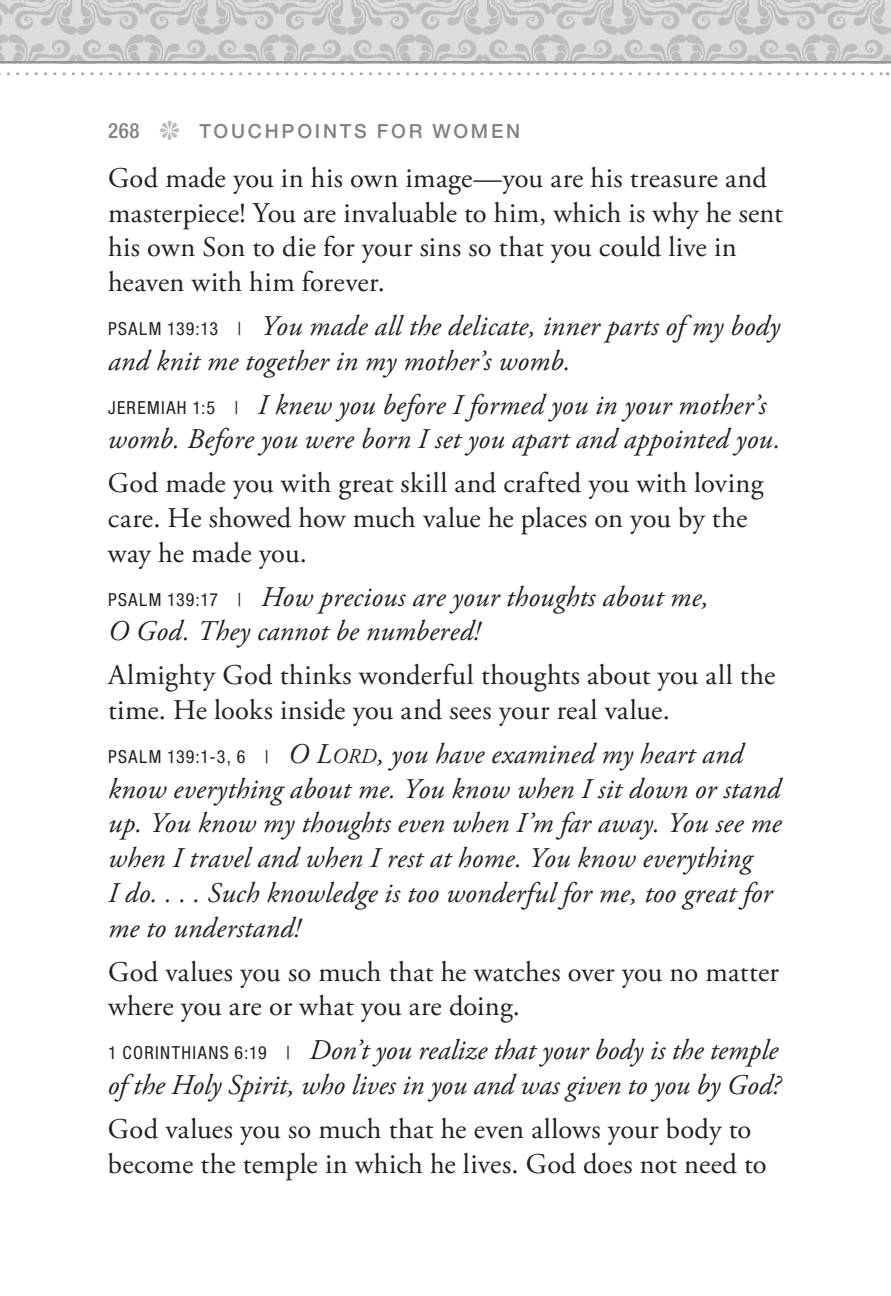
<style>
.page{position:relative;width:891px;height:1296px;background:#fff}
.page>*{position:absolute;margin:0;border:0;box-sizing:border-box;transform-origin:0 0}
.t1{font:italic 28.5px/34.8px "Adobe Garamond Pro";letter-spacing:.01em;color:#231f20}
.t2{font:28.5px/34.8px "Adobe Garamond Pro";letter-spacing:.01em;color:#231f20}
.t3{font:500 condensed 21px "Helvetica Neue";color:#808285}
.t4{font:500 19.5px "Helvetica Neue";letter-spacing:.14em;color:#808285}
.s1{font-family:"Helvetica Neue";font-style:normal;font-stretch:condensed;font-size:18px}
.s2{font-size:21.3px}
</style>
<div class="page">
<svg style="left:0;top:72px;width:888px;height:3px"></svg>
<img style="left:0;top:0;width:891px;height:61px">
<hr style="left:0;top:61px;width:891px;height:2px;background:#939598">
<svg style="left:160px;top:121px;width:19px;height:19px"></svg>
<p class="t3" style="left:108px;top:118px;width:33px">268</p>
<p class="t4" style="left:199px;top:120px;width:322px">TOUCHPOINTS FOR WOMEN</p>
<p class="t2" style="left:108px;top:161px;width:676px">God made you in his own image—you are his treasure and masterpiece! You are invaluable to him, which is why he sent his own Son to die for your sins so that you could live in heaven with him forever.</p>
<p class="t1" style="left:108px;top:309px;width:673px"><span class="s1">PSALM 139:13 |</span> You made all the delicate, inner parts of my body and knit me together in my mother’s womb.</p>
<p class="t1" style="left:108px;top:388px;width:674px"><span class="s1">JEREMIAH 1:5 |</span> I knew you before I formed you in your mother’s womb. Before you were born I set you apart and appointed you.</p>
<p class="t2" style="left:108px;top:467px;width:657px">God made you with great skill and crafted you with loving care. He showed how much value he places on you by the way he made you.</p>
<p class="t1" style="left:108px;top:580px;width:602px"><span class="s1">PSALM 139:17 |</span> How precious are your thoughts about me,<br>O God. They cannot be numbered!</p>
<p class="t2" style="left:108px;top:659px;width:669px">Almighty God thinks wonderful thoughts about you all the time. He looks inside you and sees your real value.</p>
<p class="t1" style="left:108px;top:737px;width:675px"><span class="s1">PSALM 139:1-3, 6 |</span> O L<span class="s2">ord</span>, you have examined my heart and know everything about me. You know when I sit down or stand up. You know my thoughts even when I’m far away. You see me when I travel and when I rest at home. You know everything<br>I do. . . . Such knowledge is too wonderful for me, too great for me to understand!</p>
<p class="t2" style="left:108px;top:955px;width:672px">God values you so much that he watches over you no matter where you are or what you are doing.</p>
<p class="t1" style="left:108px;top:1034px;width:674px"><span class="s1">1 C ORINTH IANS 6:19 |</span> Don’t you realize that your body is the temple of the Holy Spirit, who lives in you and was given to you by God?</p>
<p class="t2" style="left:108px;top:1112px;width:660px">God values you so much that he even allows your body to become the temple in which he lives. God does not need to</p>
</div>
